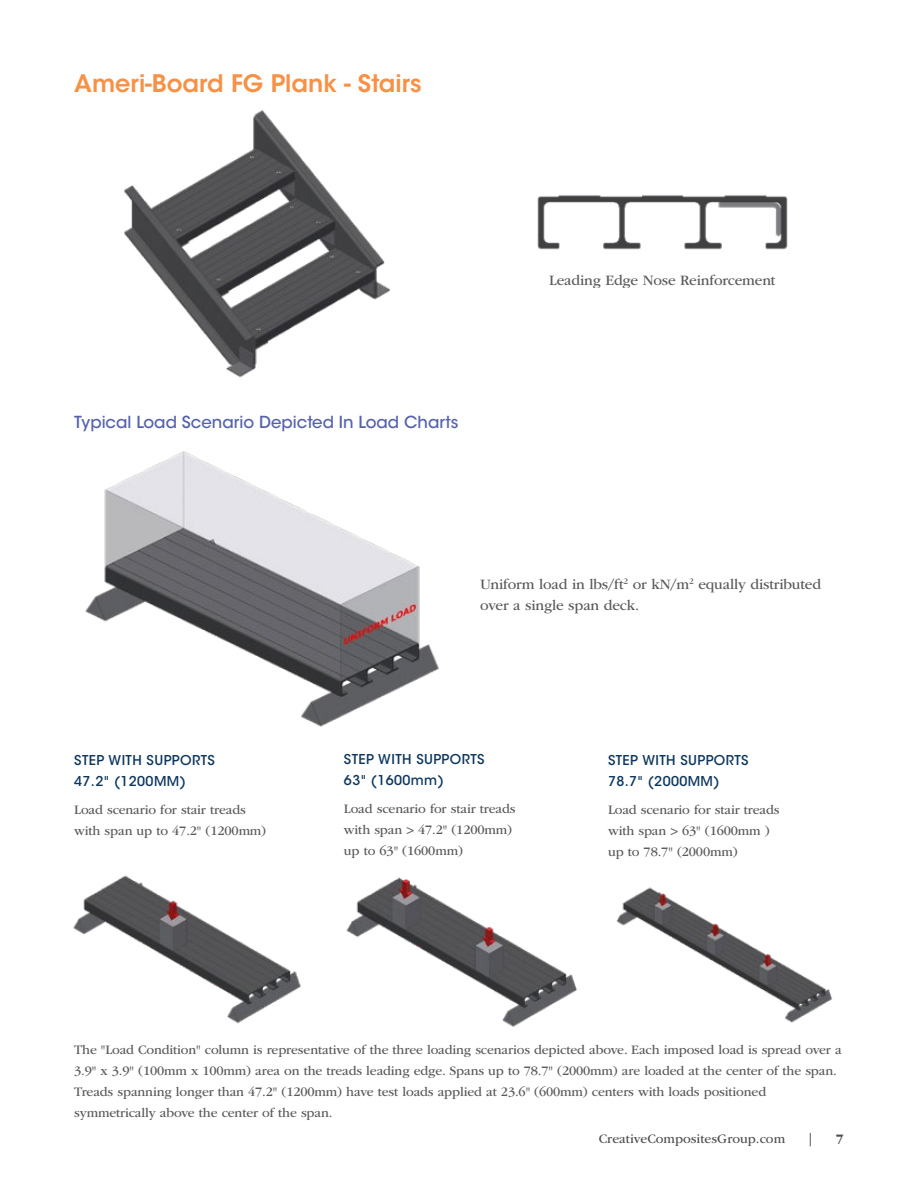
<style>
.page{position:relative;width:918px;height:1188px;background:#fff}
.page>*{position:absolute;margin:0;border:0;box-sizing:border-box;transform-origin:0 0}
.t1{font:600 24px "ITC Avant Garde Std";color:#f79147}
.t2{font:500 16.5px "ITC Avant Garde Std";color:#5662ad}
.t3{font:15px/21px "ITC Garamond Std";letter-spacing:-.01em;color:#58595b}
.t4{font:13.5px/21px "ITC Garamond Std";letter-spacing:-.01em;color:#58595b}
.t5{font:500 13.5px/21px "ITC Avant Garde Std";letter-spacing:.03em;color:#0c365e}
.t6{font:13.5px "ITC Garamond Std";color:#4d4d4f}
.t7{font:700 13.5px "ITC Garamond Std";color:#4d4d4f}
</style>
<div class="page">
<img style="left:73px;top:875px;width:228px;height:149px">
<img style="left:346px;top:877px;width:231px;height:150px">
<img style="left:616px;top:887px;width:216px;height:136px">
<img style="left:85px;top:451px;width:354px;height:276px">
<img style="left:124px;top:110px;width:266px;height:268px">
<img style="left:537px;top:195px;width:251px;height:55px">
<h1 class="t1" style="left:74px;top:68px;width:349px">Ameri-Board FG Plank - Stairs</h1>
<p class="t2" style="left:74px;top:412px;width:386px">Typical Load Scenario Depicted In Load Charts</p>
<p class="t3" style="left:549px;top:269px;width:228px">Leading Edge Nose Reinforcement</p>
<p class="t3" style="left:480px;top:574px;width:343px">Uniform load in lbs/ft<sup>2</sup> or kN/m<sup>2</sup> equally distributed over a single span deck.</p>
<p class="t5" style="left:74px;top:749px;width:142px">STEP WITH SUPPORTS<br>47.2" (1200MM)</p>
<p class="t5" style="left:344px;top:749px;width:142px">STEP WITH SUPPORTS<br>63" (1600mm)</p>
<p class="t5" style="left:608px;top:750px;width:142px">STEP WITH SUPPORTS<br>78.7" (2000MM)</p>
<p class="t4" style="left:74px;top:800px;width:194px">Load scenario for stair treads with span up to 47.2" (1200mm)</p>
<p class="t4" style="left:344px;top:799px;width:173px">Load scenario for stair treads with span &gt; 47.2" (1200mm) up to 63" (1600mm)</p>
<p class="t4" style="left:608px;top:800px;width:173px">Load scenario for stair treads with span &gt; 63" (1600mm ) up to 78.7" (2000mm)</p>
<p class="t4" style="left:74px;top:1039px;width:769px">The "Load Condition" column is representative of the three loading scenarios depicted above. Each imposed load is spread over a 3.9" x 3.9" (100mm x 100mm) area on the treads leading edge. Spans up to 78.7" (2000mm) are loaded at the center of the span.<br>Treads spanning longer than 47.2" (1200mm) have test loads applied at 23.6" (600mm) centers with loads positioned symmetrically above the center of the span.</p>
<p class="t6" style="left:599px;top:1132px;width:188px">CreativeCompositesGroup.com</p>
<p class="t6" style="left:807px;top:1132px;width:9px">|</p>
<p class="t7" style="left:836px;top:1132px;width:9px">7</p>
</div>
